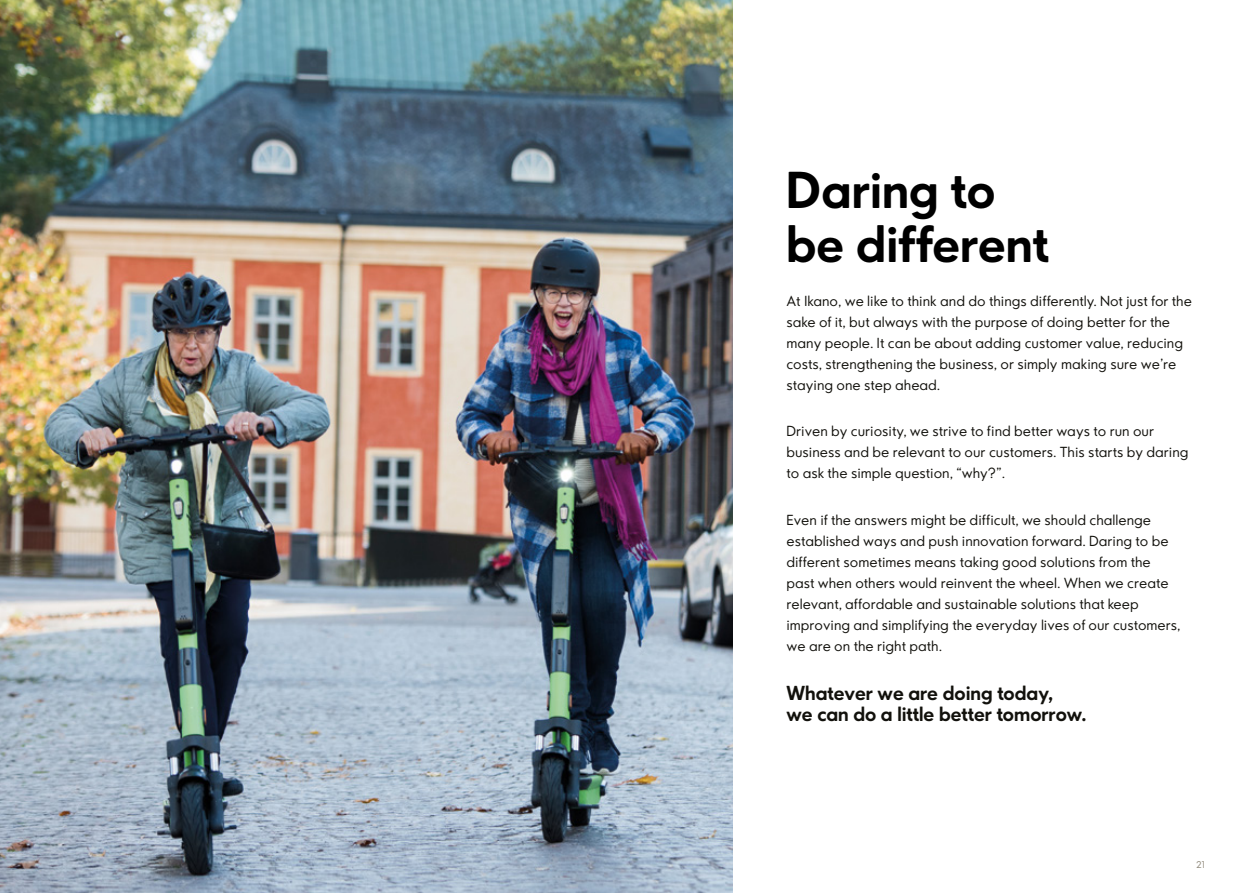
<style>
.page{position:relative;width:1259px;height:893px;background:#fff}
.page>*{position:absolute;margin:0;border:0;box-sizing:border-box;transform-origin:0 0}
.t1{font:700 48px/54px "Ikano Sans";color:#000}
.t2{font:700 18.75px/21px "Ikano Sans";color:#12110c}
.t3{font:13.5px/21px "Ikano Sans";color:#12110c}
.t4{font:9px "Ikano Sans";color:#918b7d}
</style>
<div class="page">
<img style="left:0;top:0;width:732px;height:893px">
<h1 class="t1" style="left:786px;top:163px;width:264px">Daring to be different</h1>
<p class="t3" style="left:786px;top:290px;width:407px">At Ikano, we like to think and do things differently. Not just for the sake of it, but always with the purpose of doing better for the many people. It can be about adding customer value, reducing costs, strengthening the business, or simply making sure we’re staying one step ahead.</p>
<p class="t3" style="left:786px;top:421px;width:404px">Driven by curiosity, we strive to find better ways to run our business and be relevant to our customers. This starts by daring to ask the simple question, “why?”.</p>
<p class="t3" style="left:786px;top:509px;width:395px">Even if the answers might be difficult, we should challenge established ways and push innovation forward. Daring to be different sometimes means taking good solutions from the past when others would reinvent the wheel. When we create relevant, affordable and sustainable solutions that keep improving and simplifying the everyday lives of our customers, we are on the right path.</p>
<h2 class="t2" style="left:786px;top:683px;width:301px">Whatever we are doing today,<br>we can do a little better tomorrow.</h2>
<p class="t4" style="left:1196px;top:859px;width:10px">21</p>
</div>
